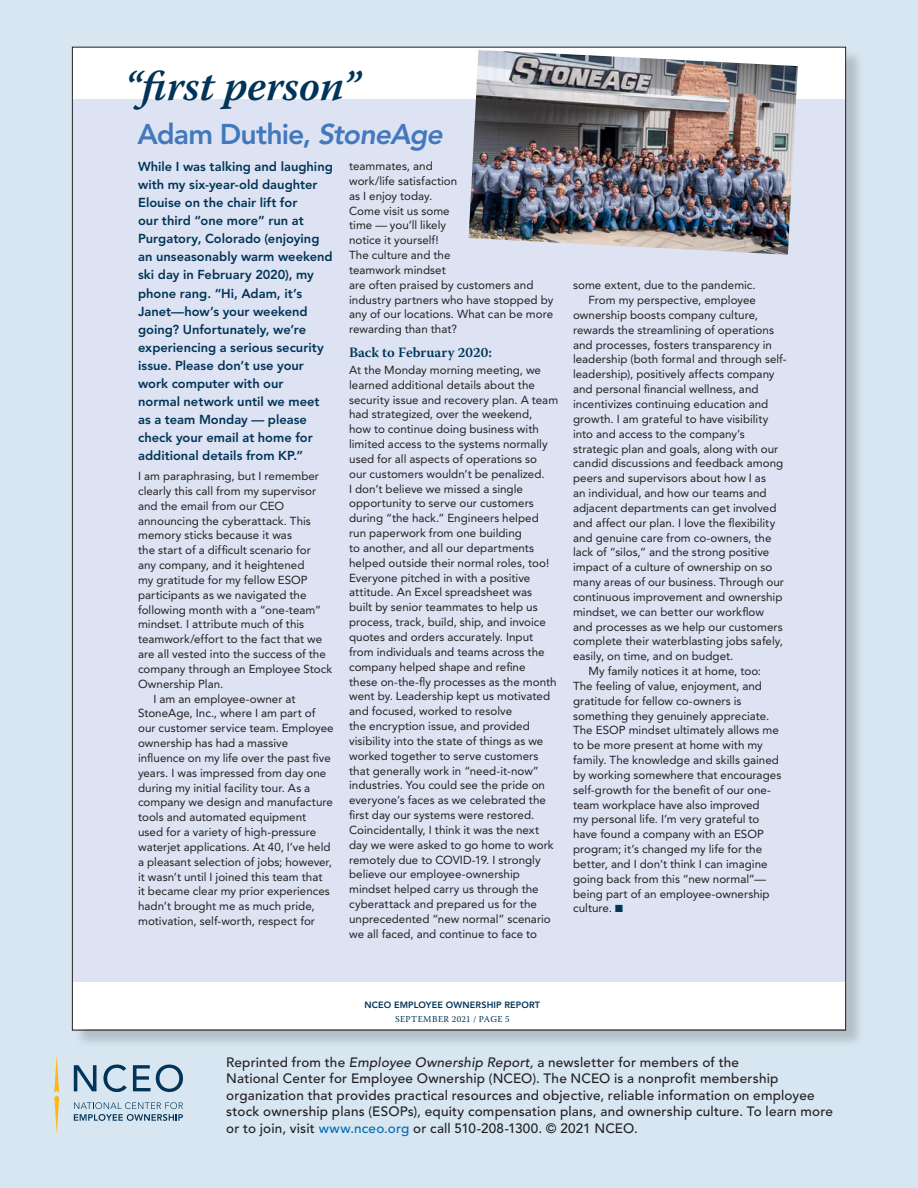
<style>
.page{position:relative;width:918px;height:1188px;background:#d7e6f1}
.page>*{position:absolute;margin:0;border:0;box-sizing:border-box;transform-origin:0 0}
.t1{font:italic 600 42.6px "Warnock Pro";letter-spacing:-.005em;color:#013458}
.t2{font:800 28.35px "Avenir LT Std";letter-spacing:-.03em;color:#4378bd}
.t3{font:600 14.25px "Warnock Pro";letter-spacing:.005em;color:#013458}
.Body_FrutRom_9_11_no{font:500 13.5px/16.5px "Avenir LT Std";letter-spacing:.015em;color:#231f20}
.t4{font:800 12.9px/18px "Avenir LT Std";color:#013458}
.t5{font:11.55px/14.9px "Avenir LT Std";color:#231f20}
.t6{font:800 9px "Avenir LT Std";letter-spacing:.02em;color:#013458}
.t7{font:9px "Warnock Pro";letter-spacing:.04em;color:#013458}
.s1{font-style:italic}
.s2{color:#013458}
.s3{color:#006cb7}
</style>
<div class="page">
<div style="left:74px;top:49px;width:791px;height:1000px;background:#231f20;opacity:.2"></div>
<div style="left:72px;top:47px;width:774px;height:982px;background:#fff"></div>
<div style="left:72px;top:99px;width:774px;height:883px;background:#dde3f2"></div>
<img style="left:469px;top:50px;width:329px;height:205px">
<svg style="left:74px;top:1102px;width:109px;height:19px"></svg>
<svg style="left:74px;top:1065px;width:23px;height:26px"></svg>
<svg style="left:103px;top:1065px;width:24px;height:27px"></svg>
<svg style="left:133px;top:1065px;width:17px;height:26px"></svg>
<svg style="left:156px;top:1065px;width:27px;height:27px"></svg>
<svg style="left:54px;top:1056px;width:5px;height:78px"></svg>
<h1 class="t1" style="left:124px;top:60px;width:237px">“first person”</h1>
<h2 class="t2" style="left:138px;top:117px;width:307px">Adam Duthie, <span class="s1">StoneAge</span></h2>
<p class="t4" style="left:138px;top:158px;width:196px">While I was talking and laughing with my six-year-old daughter<br>Elouise on the chair lift for<br>our third “one more” run at<br>Purgatory, Colorado (enjoying an unseasonably warm weekend ski day in February 2020), my phone rang. “Hi, Adam, it’s<br>Janet—how’s your weekend going? Unfortunately, we’re experiencing a serious security issue. Please don’t use your work computer with our<br>normal network until we meet as a team Monday — please check your email at home for additional details from KP.”</p>
<p class="t5" style="left:138px;top:469px;width:182px">I am paraphrasing, but I remember</p>
<p class="t5" style="left:138px;top:484px;width:180px">clearly this call from my supervisor</p>
<p class="t5" style="left:138px;top:498px;width:148px">and the email from our CEO</p>
<p class="t5" style="left:138px;top:513px;width:174px">announcing the cyberattack. This</p>
<p class="t5" style="left:138px;top:528px;width:155px">memory sticks because it was</p>
<p class="t5" style="left:138px;top:543px;width:174px">the start of a difficult scenario for</p>
<p class="t5" style="left:138px;top:558px;width:168px">any company, and it heightened</p>
<p class="t5" style="left:138px;top:573px;width:171px">my gratitude for my fellow ESOP</p>
<p class="t5" style="left:138px;top:587px;width:170px">participants as we navigated the</p>
<p class="t5" style="left:138px;top:602px;width:184px">following month with a “one-team”</p>
<p class="t5" style="left:138px;top:617px;width:168px">mindset. I attribute much of this</p>
<p class="t5" style="left:138px;top:632px;width:186px">teamwork/effort to the fact that we</p>
<p class="t5" style="left:138px;top:647px;width:189px">are all vested into the success of the</p>
<p class="t5" style="left:138px;top:662px;width:196px">company through an Employee Stock</p>
<p class="t5" style="left:138px;top:676px;width:87px">Ownership Plan.</p>
<p class="t5" style="left:154px;top:691px;width:144px">I am an employee-owner at</p>
<p class="t5" style="left:138px;top:706px;width:179px">StoneAge, Inc., where I am part of</p>
<p class="t5" style="left:138px;top:721px;width:197px">our customer service team. Employee</p>
<p class="t5" style="left:138px;top:736px;width:152px">ownership has had a massive</p>
<p class="t5" style="left:138px;top:751px;width:194px">influence on my life over the past five</p>
<p class="t5" style="left:138px;top:765px;width:190px">years. I was impressed from day one</p>
<p class="t5" style="left:138px;top:780px;width:174px">during my initial facility tour. As a</p>
<p class="t5" style="left:138px;top:795px;width:196px">company we design and manufacture</p>
<p class="t5" style="left:138px;top:810px;width:170px">tools and automated equipment</p>
<p class="t5" style="left:138px;top:825px;width:180px">used for a variety of high-pressure</p>
<p class="t5" style="left:138px;top:840px;width:194px">waterjet applications. At 40, I’ve held</p>
<p class="t5" style="left:138px;top:854px;width:196px">a pleasant selection of jobs; however,</p>
<p class="t5" style="left:138px;top:869px;width:186px">it wasn’t until I joined this team that</p>
<p class="t5" style="left:138px;top:884px;width:193px">it became clear my prior experiences</p>
<p class="t5" style="left:138px;top:899px;width:178px">hadn’t brought me as much pride,</p>
<p class="t5" style="left:138px;top:914px;width:178px">motivation, self-worth, respect for</p>
<p class="t5" style="left:349px;top:159px;width:206px">teammates, and<br>work/life satisfaction<br>as I enjoy today.<br>Come visit us some<br>time — you’ll likely<br>notice it yourself!<br>The culture and the<br>teamwork mindset<br>are often praised by customers and industry partners who have stopped by any of our locations. What can be more rewarding than that?</p>
<p class="t3" style="left:349px;top:343px;width:144px">Back to February 2020:</p>
<p class="t5" style="left:349px;top:363px;width:211px">At the Monday morning meeting, we learned additional details about the security issue and recovery plan. A team had strategized, over the weekend,<br>how to continue doing business with limited access to the systems normally used for all aspects of operations so<br>our customers wouldn’t be penalized.<br>I don’t believe we missed a single opportunity to serve our customers during “the hack.” Engineers helped run paperwork from one building<br>to another, and all our departments helped outside their normal roles, too!<br>Everyone pitched in with a positive attitude. An Excel spreadsheet was built by senior teammates to help us process, track, build, ship, and invoice quotes and orders accurately. Input from individuals and teams across the company helped shape and refine<br>these on-the-fly processes as the month went by. Leadership kept us motivated and focused, worked to resolve<br>the encryption issue, and provided visibility into the state of things as we worked together to serve customers that generally work in “need-it-now” industries. You could see the pride on everyone’s faces as we celebrated the first day our systems were restored.<br>Coincidentally, I think it was the next day we were asked to go home to work remotely due to COVID-19. I strongly believe our employee-ownership mindset helped carry us through the cyberattack and prepared us for the unprecedented “new normal” scenario we all faced, and continue to face to</p>
<p class="t5" style="left:573px;top:278px;width:184px">some extent, due to the pandemic.</p>
<p class="t5" style="left:589px;top:293px;width:169px">From my perspective, employee</p>
<p class="t5" style="left:573px;top:308px;width:187px">ownership boosts company culture,</p>
<p class="t5" style="left:573px;top:322px;width:202px">rewards the streamlining of operations</p>
<p class="t5" style="left:573px;top:337px;width:200px">and processes, fosters transparency in</p>
<p class="t5" style="left:573px;top:352px;width:215px">leadership (both formal and through self-</p>
<p class="t5" style="left:573px;top:367px;width:203px">leadership), positively affects company</p>
<p class="t5" style="left:573px;top:382px;width:187px">and personal financial wellness, and</p>
<p class="t5" style="left:573px;top:397px;width:197px">incentivizes continuing education and</p>
<p class="t5" style="left:573px;top:412px;width:197px">growth. I am grateful to have visibility</p>
<p class="t5" style="left:573px;top:426px;width:173px">into and access to the company’s</p>
<p class="t5" style="left:573px;top:441px;width:207px">strategic plan and goals, along with our</p>
<p class="t5" style="left:573px;top:456px;width:212px">candid discussions and feedback among</p>
<p class="t5" style="left:573px;top:471px;width:194px">peers and supervisors about how I as</p>
<p class="t5" style="left:573px;top:486px;width:195px">an individual, and how our teams and</p>
<p class="t5" style="left:573px;top:501px;width:205px">adjacent departments can get involved</p>
<p class="t5" style="left:573px;top:515px;width:204px">and affect our plan. I love the flexibility</p>
<p class="t5" style="left:573px;top:530px;width:200px">and genuine care from co-owners, the</p>
<p class="t5" style="left:573px;top:545px;width:198px">lack of “silos,” and the strong positive</p>
<p class="t5" style="left:573px;top:560px;width:201px">impact of a culture of ownership on so</p>
<p class="t5" style="left:573px;top:575px;width:212px">many areas of our business. Through our</p>
<p class="t5" style="left:573px;top:590px;width:211px">continuous improvement and ownership</p>
<p class="t5" style="left:573px;top:604px;width:192px">mindset, we can better our workflow</p>
<p class="t5" style="left:573px;top:619px;width:211px">and processes as we help our customers</p>
<p class="t5" style="left:573px;top:634px;width:212px">complete their waterblasting jobs safely,</p>
<p class="t5" style="left:573px;top:649px;width:162px">easily, on time, and on budget.</p>
<p class="t5" style="left:589px;top:664px;width:174px">My family notices it at home, too:</p>
<p class="t5" style="left:573px;top:679px;width:191px">The feeling of value, enjoyment, and</p>
<p class="t5" style="left:573px;top:693px;width:170px">gratitude for fellow co-owners is</p>
<p class="t5" style="left:573px;top:708px;width:198px">something they genuinely appreciate.</p>
<p class="t5" style="left:573px;top:723px;width:207px">The ESOP mindset ultimately allows me</p>
<p class="t5" style="left:573px;top:738px;width:191px">to be more present at home with my</p>
<p class="t5" style="left:573px;top:753px;width:207px">family. The knowledge and skills gained</p>
<p class="t5" style="left:573px;top:768px;width:210px">by working somewhere that encourages</p>
<p class="t5" style="left:573px;top:782px;width:200px">self-growth for the benefit of our one-</p>
<p class="t5" style="left:573px;top:797px;width:188px">team workplace have also improved</p>
<p class="t5" style="left:573px;top:812px;width:188px">my personal life. I’m very grateful to</p>
<p class="t5" style="left:573px;top:827px;width:192px">have found a company with an ESOP</p>
<p class="t5" style="left:573px;top:842px;width:191px">program; it’s changed my life for the</p>
<p class="t5" style="left:573px;top:857px;width:196px">better, and I don’t think I can imagine</p>
<p class="t5" style="left:573px;top:871px;width:195px">going back from this “new normal”—</p>
<p class="t5" style="left:573px;top:886px;width:198px">being part of an employee-ownership</p>
<p class="t5" style="left:573px;top:901px;width:51px">culture. <span class="s2">■</span></p>
<p class="t6" style="left:365px;top:1000px;width:177px">NCEO EMPLOYEE OWNERSHIP REPORT</p>
<p class="t7" style="left:395px;top:1014px;width:116px">SEPTEMBER 2021 / PAGE 5</p>
<p class="Body_FrutRom_9_11_no" style="left:226px;top:1054px;width:608px">Reprinted from the <span class="s1">Employee Ownership Report,</span> a newsletter for members of the<br>National Center for Employee Ownership (NCEO). The NCEO is a nonprofit membership organization that provides practical resources and objective, reliable information on employee stock ownership plans (ESOPs), equity compensation plans, and ownership culture. To learn more or to join, visit <span class="s3">www.nceo.org</span> or call 510-208-1300. © 2021 NCEO.</p>
</div>
